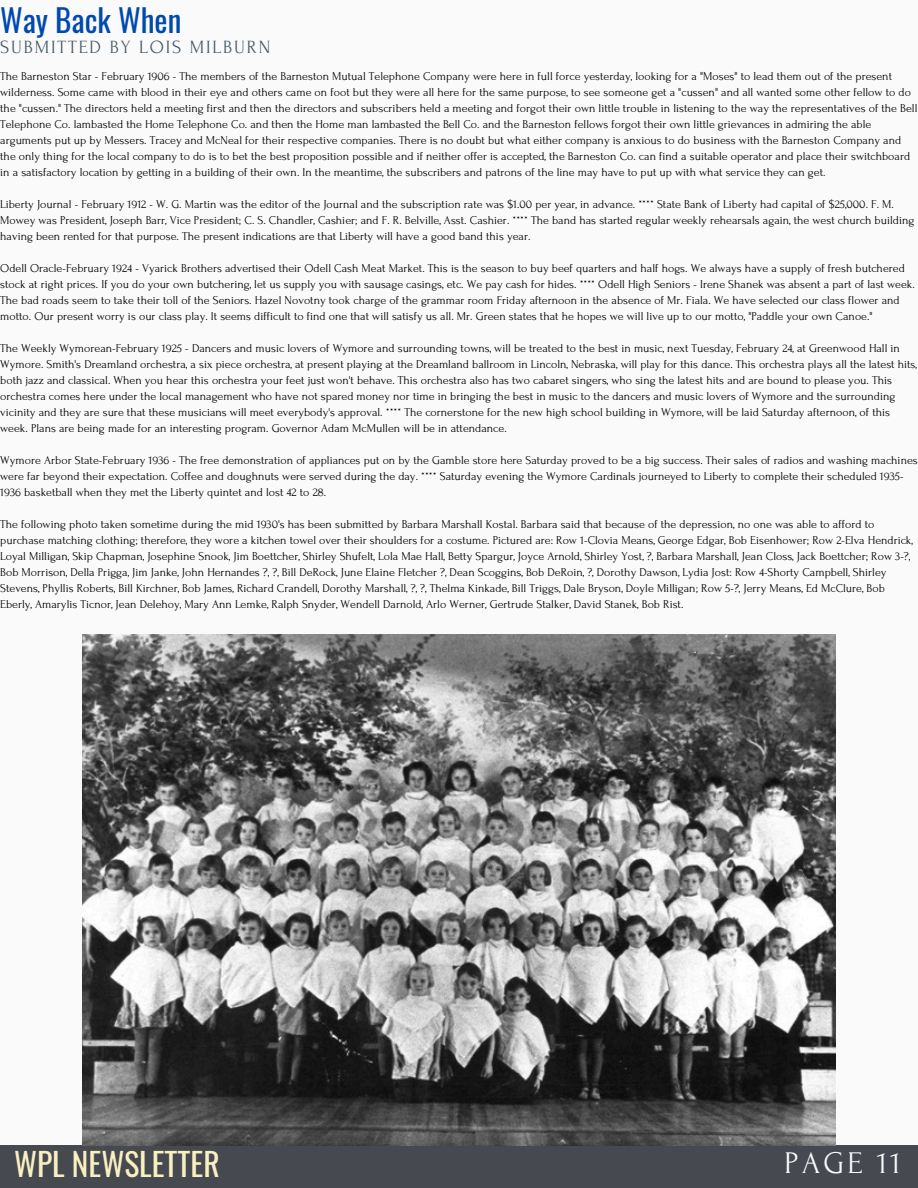
<style>
.page{position:relative;width:918px;height:1188px;background:#fafafa}
.page>*{position:absolute;margin:0;border:0;box-sizing:border-box;transform-origin:0 0}
.t1{font:31.5px "Oswald";color:#f9f0c1}
.t2{font:31.5px "Forum";letter-spacing:.1em;color:#fafafa}
.t3{font:31.2px "Oswald";color:#004aad}
.t4{font:18.6px "Forum";letter-spacing:.1em;color:#435967}
.t5{font:12px/16px "Forum";color:#000}
</style>
<div class="page">
<div style="left:0;top:1145px;width:918px;height:43px;background:#464a50"></div>
<img style="left:83px;top:635px;width:752px;height:511px">
<p class="t3" style="left:0;top:-5px;width:183px">Way Back When</p>
<p class="t4" style="left:0;top:37px;width:272px">SUBMITTED BY LOIS MILBURN</p>
<p class="t5" style="left:0;top:68px;width:919px">The Barneston Star - February 1906 - The members of the Barneston Mutual Telephone Company were here in full force yesterday, looking for a "Moses" to lead them out of the present wilderness. Some came with blood in their eye and others came on foot but they were all here for the same purpose, to see someone get a "cussen" and all wanted some other fellow to do the "cussen." The directors held a meeting first and then the directors and subscribers held a meeting and forgot their own little trouble in listening to the way the representatives of the Bell Telephone Co. lambasted the Home Telephone Co. and then the Home man lambasted the Bell Co. and the Barneston fellows forgot their own little grievances in admiring the able arguments put up by Messers. Tracey and McNeal for their respective companies. There is no doubt but what either company is anxious to do business with the Barneston Company and the only thing for the local company to do is to bet the best proposition possible and if neither offer is accepted, the Barneston Co. can find a suitable operator and place their switchboard in a satisfactory location by getting in a building of their own. In the meantime, the subscribers and patrons of the line may have to put up with what service they can get.</p>
<p class="t5" style="left:0;top:196px;width:916px">Liberty Journal - February 1912 - W. G. Martin was the editor of the Journal and the subscription rate was $1.00 per year, in advance. **** State Bank of Liberty had capital of $25,000. F. M.<br>Mowey was President, Joseph Barr, Vice President; C. S. Chandler, Cashier; and F. R. Belville, Asst. Cashier. **** The band has started regular weekly rehearsals again, the west church building having been rented for that purpose. The present indications are that Liberty will have a good band this year.</p>
<p class="t5" style="left:0;top:260px;width:916px">Odell Oracle-February 1924 - Vyarick Brothers advertised their Odell Cash Meat Market. This is the season to buy beef quarters and half hogs. We always have a supply of fresh butchered stock at right prices. If you do your own butchering, let us supply you with sausage casings, etc. We pay cash for hides. **** Odell High Seniors - Irene Shanek was absent a part of last week.<br>The bad roads seem to take their toll of the Seniors. Hazel Novotny took charge of the grammar room Friday afternoon in the absence of Mr. Fiala. We have selected our class flower and motto. Our present worry is our class play. It seems difficult to find one that will satisfy us all. Mr. Green states that he hopes we will live up to our motto, "Paddle your own Canoe."</p>
<p class="t5" style="left:0;top:340px;width:918px">The Weekly Wymorean-February 1925 - Dancers and music lovers of Wymore and surrounding towns, will be treated to the best in music, next Tuesday, February 24, at Greenwood Hall in Wymore. Smith's Dreamland orchestra, a six piece orchestra, at present playing at the Dreamland ballroom in Lincoln, Nebraska, will play for this dance. This orchestra plays all the latest hits, both jazz and classical. When you hear this orchestra your feet just won't behave. This orchestra also has two cabaret singers, who sing the latest hits and are bound to please you. This orchestra comes here under the local management who have not spared money nor time in bringing the best in music to the dancers and music lovers of Wymore and the surrounding vicinity and they are sure that these musicians will meet everybody's approval. **** The cornerstone for the new high school building in Wymore, will be laid Saturday afternoon, of this week. Plans are being made for an interesting program. Governor Adam McMullen will be in attendance.</p>
<p class="t5" style="left:0;top:452px;width:919px">Wymore Arbor State-February 1936 - The free demonstration of appliances put on by the Gamble store here Saturday proved to be a big success. Their sales of radios and washing machines were far beyond their expectation. Coffee and doughnuts were served during the day. **** Saturday evening the Wymore Cardinals journeyed to Liberty to complete their scheduled 1935-<br>1936 basketball when they met the Liberty quintet and lost 42 to 28.</p>
<p class="t5" style="left:0;top:516px;width:914px">The following photo taken sometime during the mid 1930's has been submitted by Barbara Marshall Kostal. Barbara said that because of the depression, no one was able to afford to purchase matching clothing; therefore, they wore a kitchen towel over their shoulders for a costume. Pictured are: Row 1-Clovia Means, George Edgar, Bob Eisenhower; Row 2-Elva Hendrick, Loyal Milligan, Skip Chapman, Josephine Snook, Jim Boettcher, Shirley Shufelt, Lola Mae Hall, Betty Spargur, Joyce Arnold, Shirley Yost, ?, Barbara Marshall, Jean Closs, Jack Boettcher; Row 3-?, Bob Morrison, Della Prigga, Jim Janke, John Hernandes ?, ?, Bill DeRock, June Elaine Fletcher ?, Dean Scoggins, Bob DeRoin, ?, Dorothy Dawson, Lydia Jost: Row 4-Shorty Campbell, Shirley Stevens, Phyllis Roberts, Bill Kirchner, Bob James, Richard Crandell, Dorothy Marshall, ?, ?, Thelma Kinkade, Bill Triggs, Dale Bryson, Doyle Milligan; Row 5-?, Jerry Means, Ed McClure, Bob Eberly, Amarylis Ticnor, Jean Delehoy, Mary Ann Lemke, Ralph Snyder, Wendell Darnold, Arlo Werner, Gertrude Stalker, David Stanek, Bob Rist.</p>
<h2 class="t1" style="left:14px;top:1139px;width:207px">WPL NEWSLETTER</h2>
<h3 class="t2" style="left:784px;top:1146px;width:118px">PAGE 11</h3>
</div>
